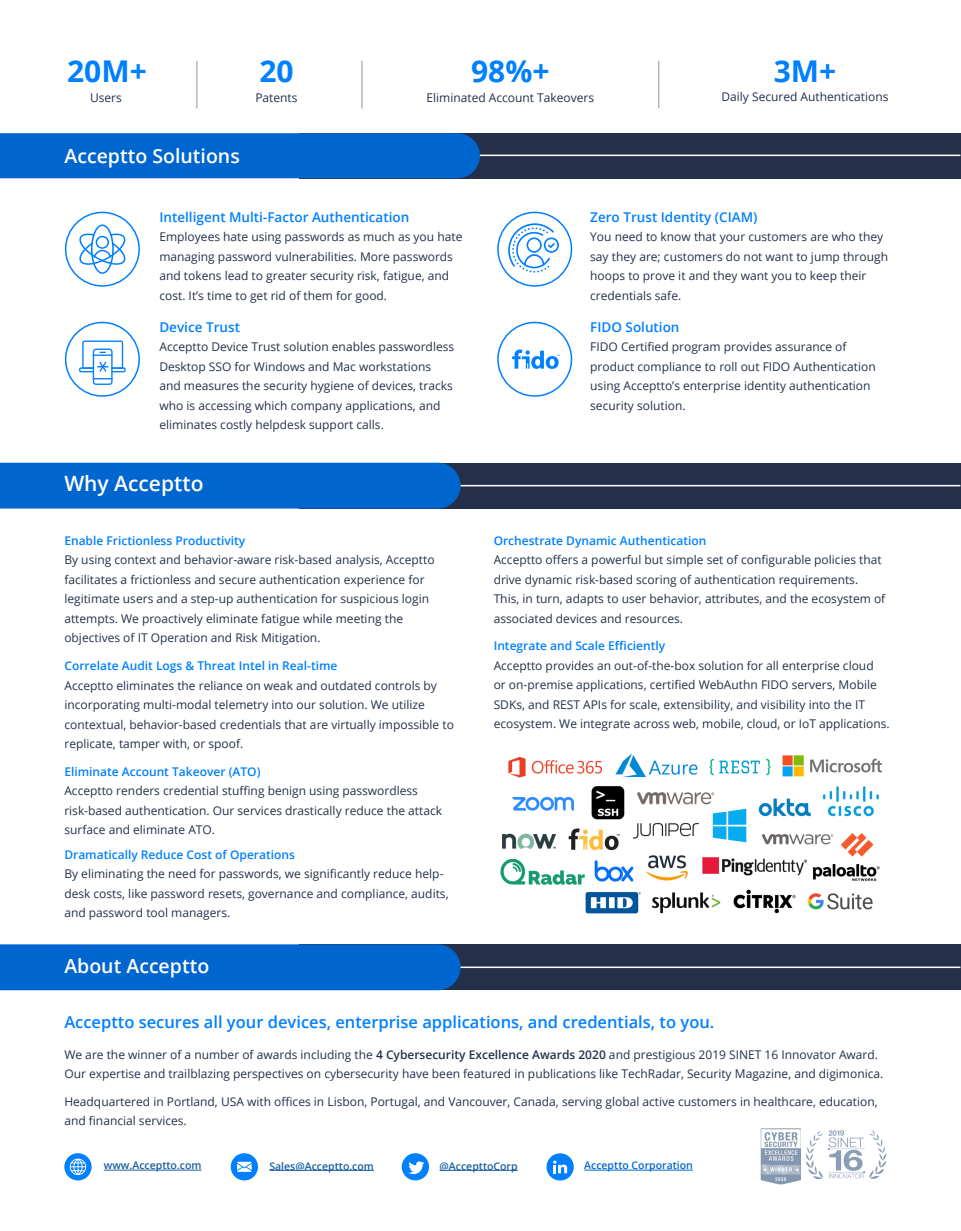
<style>
.page{position:relative;width:961px;height:1231px;background:#fff}
.page>*{position:absolute;margin:0;border:0;box-sizing:border-box;transform-origin:0 0}
.t1{font:700 30px "Open Sans";color:#0080ff}
.t2{font:600 21px "Open Sans";color:#fff}
.t3{font:600 19.5px "Open Sans";color:#fff}
.t4{font:600 16.5px "Open Sans";color:#0080ff}
.t5{font:600 13.5px "Open Sans";color:#0080ff}
.t6{font:12px/19.5px "Open Sans";color:#24304a}
.t7{font:600 12px "Open Sans";color:#0080ff}
.t8{font:600 10.5px "Open Sans";color:#175d9e}
.t9{font:600 10.5px "Open Sans";color:#0066cf}
.s1{font-weight:600}
</style>
<div class="page">
<div style="left:300px;top:463px;width:661px;height:45px;background:#24304a"></div>
<div style="left:300px;top:944px;width:661px;height:46px;background:#24304a"></div>
<div style="left:300px;top:133px;width:661px;height:45px;background:#24304a"></div>
<div style="left:0;top:463px;width:460px;height:45px;background:#0066cf"></div>
<div style="left:0;top:944px;width:460px;height:46px;background:#0066cf"></div>
<hr style="left:460px;top:485px;width:500px;height:1px;background:#fff">
<hr style="left:460px;top:966px;width:500px;height:2px;background:#fff">
<hr style="left:460px;top:155px;width:500px;height:1px;background:#fff">
<svg style="left:79px;top:224px;width:47px;height:50px"></svg>
<div style="left:65px;top:212px;width:75px;height:75px;border:2px solid #0080ff;border-radius:50%"></div>
<svg style="left:512px;top:349px;width:47px;height:20px"></svg>
<div style="left:497px;top:322px;width:75px;height:75px;border:2px solid #0080ff;border-radius:50%"></div>
<div style="left:65px;top:322px;width:75px;height:75px;border:2px solid #0080ff;border-radius:50%"></div>
<svg style="left:79px;top:340px;width:47px;height:45px"></svg>
<div style="left:497px;top:212px;width:75px;height:75px;border:2px solid #0080ff;border-radius:50%"></div>
<svg style="left:507px;top:223px;width:52px;height:50px"></svg>
<div style="left:0;top:133px;width:480px;height:45px;background:#0066cf"></div>
<img style="left:500px;top:753px;width:382px;height:161px">
<hr style="left:104px;top:1169px;width:97px;height:1px;background:#175d9e">
<hr style="left:269px;top:1170px;width:105px;height:1px;background:#175d9e">
<hr style="left:439px;top:1170px;width:78px;height:1px;background:#175d9e">
<hr style="left:584px;top:1169px;width:109px;height:1px;background:#0066cf">
<div style="left:546px;top:1153px;width:27px;height:27px;background:#0080ff;border-radius:50%"></div>
<svg style="left:553px;top:1160px;width:14px;height:13px"></svg>
<div style="left:402px;top:1153px;width:27px;height:27px;background:#0080ff;border-radius:50%"></div>
<svg style="left:408px;top:1161px;width:16px;height:13px"></svg>
<div style="left:64px;top:1153px;width:28px;height:27px;background:#0080ff;border-radius:50%"></div>
<svg style="left:70px;top:1158px;width:16px;height:17px"></svg>
<div style="left:231px;top:1153px;width:27px;height:27px;background:#0080ff;border-radius:50%"></div>
<svg style="left:237px;top:1161px;width:15px;height:10px"></svg>
<img style="left:760px;top:1128px;width:127px;height:57px">
<hr style="left:196px;top:61px;width:2px;height:47px;background:#b6b6b7">
<hr style="left:361px;top:61px;width:2px;height:47px;background:#b6b6b7">
<hr style="left:658px;top:61px;width:1px;height:47px;background:#b6b6b7">
<p class="t1" style="left:67px;top:50px;width:81px">20M+</p>
<p class="t1" style="left:259px;top:50px;width:36px">20</p>
<p class="t1" style="left:471px;top:50px;width:80px">98%+</p>
<p class="t1" style="left:773px;top:50px;width:64px">3M+</p>
<p class="t6" style="left:90px;top:88px;width:33px">Users</p>
<p class="t6" style="left:255px;top:88px;width:44px">Patents</p>
<p class="t6" style="left:426px;top:88px;width:169px">Eliminated Account Takeovers</p>
<p class="t6" style="left:721px;top:86px;width:169px">Daily Secured Authentications</p>
<p class="t3" style="left:64px;top:142px;width:177px">Acceptto Solutions</p>
<p class="t5" style="left:159px;top:207px;width:251px">Intelligent Multi-Factor Authentication</p>
<p class="t6" style="left:159px;top:227px;width:304px">Employees hate using passwords as much as you hate managing password vulnerabilities. More passwords and tokens lead to greater security risk, fatigue, and cost. It’s time to get rid of them for good.</p>
<p class="t5" style="left:159px;top:317px;width:82px">Device Trust</p>
<p class="t6" style="left:159px;top:337px;width:296px">Acceptto Device Trust solution enables passwordless Desktop SSO for Windows and Mac workstations and measures the security hygiene of devices, tracks who is accessing which company applications, and eliminates costly helpdesk support calls.</p>
<p class="t2" style="left:64px;top:468px;width:141px">Why Acceptto</p>
<p class="t7" style="left:64px;top:532px;width:182px">Enable Frictionless Productivity</p>
<p class="t6" style="left:64px;top:550px;width:372px">By using context and behavior-aware risk-based analysis, Acceptto facilitates a frictionless and secure authentication experience for legitimate users and a step-up authentication for suspicious login attempts. We proactively eliminate fatigue while meeting the objectives of IT Operation and Risk Mitigation.</p>
<p class="t7" style="left:64px;top:657px;width:274px">Correlate Audit Logs &amp; Threat Intel in Real-time</p>
<p class="t6" style="left:64px;top:675px;width:391px">Acceptto eliminates the reliance on weak and outdated controls by incorporating multi-modal telemetry into our solution. We utilize contextual, behavior-based credentials that are virtually impossible to replicate, tamper with, or spoof.</p>
<p class="t7" style="left:64px;top:763px;width:198px">Eliminate Account Takeover (ATO)</p>
<p class="t6" style="left:64px;top:780px;width:379px">Acceptto renders credential stuffing benign using passwordless risk-based authentication. Our services drastically reduce the attack surface and eliminate ATO.</p>
<p class="t7" style="left:64px;top:846px;width:232px">Dramatically Reduce Cost of Operations</p>
<p class="t6" style="left:64px;top:863px;width:386px">By eliminating the need for passwords, we significantly reduce help&shy;desk costs, like password resets, governance and compliance, audits, and password tool managers.</p>
<p class="t5" style="left:590px;top:207px;width:169px">Zero Trust Identity (CIAM)</p>
<p class="t6" style="left:590px;top:227px;width:299px">You need to know that your customers are who they say they are; customers do not want to jump through hoops to prove it and they want you to keep their credentials safe.</p>
<p class="t5" style="left:590px;top:317px;width:91px">FIDO Solution</p>
<p class="t6" style="left:590px;top:337px;width:287px">FIDO Certified program provides assurance of product compliance to roll out FIDO Authentication using Acceptto’s enterprise identity authentication security solution.</p>
<p class="t7" style="left:493px;top:532px;width:214px">Orchestrate Dynamic Authentication</p>
<p class="t6" style="left:493px;top:550px;width:393px">Acceptto offers a powerful but simple set of configurable policies that drive dynamic risk-based scoring of authentication requirements.<br>This, in turn, adapts to user behavior, attributes, and the ecosystem of associated devices and resources.</p>
<p class="t7" style="left:493px;top:638px;width:173px">Integrate and Scale Efficiently</p>
<p class="t6" style="left:493px;top:655px;width:397px">Acceptto provides an out-of-the-box solution for all enterprise cloud<br>or on-premise applications, certified WebAuthn FIDO servers, Mobile SDKs, and REST APIs for scale, extensibility, and visibility into the IT ecosystem. We integrate across web, mobile, cloud, or IoT applications.</p>
<p class="t3" style="left:64px;top:952px;width:146px">About Acceptto</p>
<p class="t4" style="left:64px;top:1011px;width:651px">Acceptto secures all your devices, enterprise applications, and credentials, to you.</p>
<p class="t6" style="left:64px;top:1044px;width:820px">We are the winner of a number of awards including the <span class="s1">4 Cybersecurity Excellence Awards 2020</span> and prestigious 2019 SINET 16 Innovator Award.<br>Our expertise and trailblazing perspectives on cybersecurity have been featured in publications like TechRadar, Security Magazine, and digimonica.</p>
<p class="t6" style="left:64px;top:1091px;width:815px">Headquartered in Portland, USA with offices in Lisbon, Portugal, and Vancouver, Canada, serving global active customers in healthcare, education, and financial services.</p>
<p class="t8" style="left:104px;top:1158px;width:99px">www.Acceptto.com</p>
<p class="t8" style="left:269px;top:1158px;width:106px">Sales@Acceptto.com</p>
<p class="t8" style="left:439px;top:1158px;width:80px">@AccepttoCorp</p>
<p class="t9" style="left:584px;top:1158px;width:110px">Acceptto Corporation</p>
</div>
